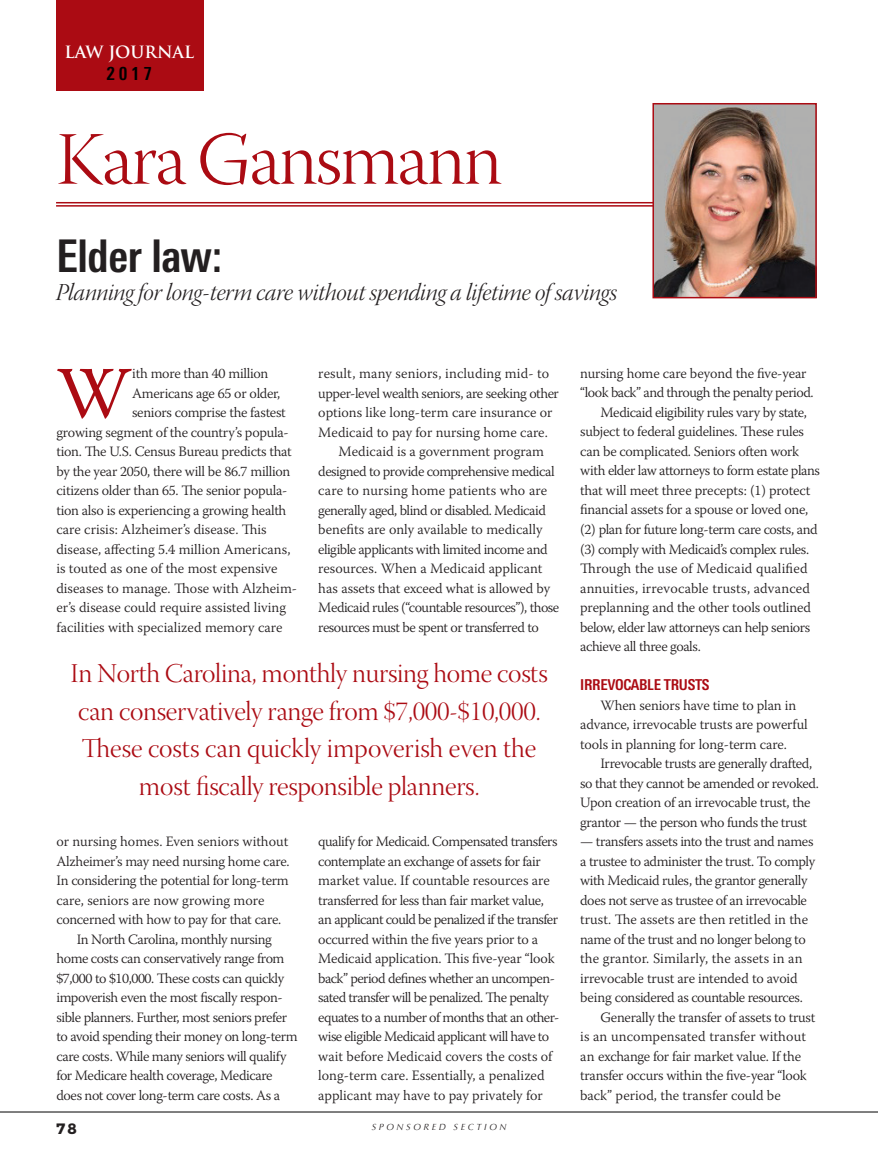
<style>
.page{position:relative;width:878px;height:1175px;background:#fff}
.page>*{position:absolute;margin:0;border:0;box-sizing:border-box;transform-origin:0 0}
.t1{font:75px "Warnock Pro Light Disp";letter-spacing:-.025em;color:#ab0b13}
.t2{font:73.5px "Warnock Pro";color:#ab0b13}
.t3{font:700 condensed 45px "Linotype Univers";letter-spacing:-.01em;color:#231f20}
.t4{font:27px/37.5px "Warnock Pro Light Disp";letter-spacing:-.01em;color:#ab0b13;text-align:center}
.t5{font:24px "Warnock Pro Light It Disp";letter-spacing:-.01em;color:#231f20}
.t6{font:700 condensed 18.3px "Linotype Univers";color:#000}
.t7{font:700 16.5px "Trajan Pro";color:#fff}
.t8{font:700 condensed 15px "Linotype Univers";letter-spacing:-.02em;color:#ab0b13}
.t9{font:700 15px "Montserrat";color:#231f20}
.t10{font:300 14.25px/19.5px "Warnock Pro";letter-spacing:-.02em;color:#231f20}
.t11{font:300 14.25px "Warnock Pro";color:#231f20}
.t12{font:300 14.25px "Warnock Pro";letter-spacing:.01em;color:#231f20}
.t13{font:italic 9px "Optima";letter-spacing:.295em;color:#231f20}
</style>
<div class="page">
<div style="left:56px;top:0;width:148px;height:90px;background:#ab0b13"></div>
<hr style="left:0;top:1111px;width:878px;height:1px;background:#000">
<img style="left:655px;top:106px;width:158px;height:189px">
<div style="left:652px;top:103px;width:164px;height:195px;border:2px solid #ab0b13"></div>
<hr style="left:56px;top:202px;width:597px;height:1px;background:#ab0b13">
<hr style="left:56px;top:205px;width:597px;height:2px;background:#ab0b13">
<p class="t7" style="left:64px;top:42px;width:130px">LAW JOURNAL</p>
<p class="t6" style="left:106px;top:63px;width:47px">2017</p>
<h1 class="t1" style="left:56px;top:119px;width:447px">Kara Gansmann</h1>
<h3 class="t3" style="left:56px;top:229px;width:168px">ELDER LAW:</h3>
<h3 class="t5" style="left:56px;top:279px;width:563px">Planning for long-term care without spending a lifetime of savings</h3>
<h2 class="t2" style="left:56px;top:349px;width:76px">W</h2>
<p class="t10" style="left:132px;top:363px;width:138px">ith more than 40 million</p>
<p class="t10" style="left:132px;top:383px;width:150px">Americans age 65 or older,</p>
<p class="t10" style="left:132px;top:402px;width:155px">seniors comprise the fastest</p>
<p class="t10" style="left:56px;top:422px;width:234px">growing segment of the country’s popula-</p>
<p class="t10" style="left:56px;top:441px;width:237px">tion. The U.S. Census Bureau predicts that</p>
<p class="t10" style="left:56px;top:461px;width:235px">by the year 2050, there will be 86.7 million</p>
<p class="t10" style="left:56px;top:480px;width:232px">citizens older than 65. The senior popula-</p>
<p class="t10" style="left:56px;top:500px;width:231px">tion also is experiencing a growing health</p>
<p class="t11" style="left:56px;top:521px;width:212px">care crisis: Alzheimer’s disease. This</p>
<p class="t11" style="left:56px;top:540px;width:236px">disease, affecting 5.4 million Americans,</p>
<p class="t11" style="left:56px;top:560px;width:222px">is touted as one of the most expensive</p>
<p class="t11" style="left:56px;top:579px;width:242px">diseases to manage. Those with Alzheim-</p>
<p class="t11" style="left:56px;top:599px;width:231px">er’s disease could require assisted living</p>
<p class="t11" style="left:56px;top:618px;width:228px">facilities with specialized memory care</p>
<p class="t12" style="left:318px;top:365px;width:232px">result, many seniors, including mid- to</p>
<p class="t10" style="left:318px;top:383px;width:242px">upper-level wealth seniors, are seeking other</p>
<p class="t11" style="left:318px;top:404px;width:236px">options like long-term care insurance or</p>
<p class="t11" style="left:318px;top:423px;width:231px">Medicaid to pay for nursing home care.</p>
<p class="t11" style="left:338px;top:443px;width:207px">Medicaid is a government program</p>
<p class="t10" style="left:318px;top:461px;width:238px">designed to provide comprehensive medical</p>
<p class="t12" style="left:318px;top:482px;width:230px">care to nursing home patients who are</p>
<p class="t10" style="left:318px;top:500px;width:229px">generally aged, blind or disabled. Medicaid</p>
<p class="t11" style="left:318px;top:521px;width:226px">benefits are only available to medically</p>
<p class="t10" style="left:318px;top:539px;width:231px">eligible applicants with limited income and</p>
<p class="t11" style="left:318px;top:560px;width:226px">resources. When a Medicaid applicant</p>
<p class="t10" style="left:318px;top:578px;width:233px">has assets that exceed what is allowed by</p>
<p class="t10" style="left:318px;top:597px;width:242px">Medicaid rules (“countable resources”), those</p>
<p class="t10" style="left:318px;top:617px;width:222px">resources must be spent or transferred to</p>
<h3 class="t4" style="left:71px;top:657px;width:479px">In North Carolina, monthly nursing home costs can conservatively range from $7,000-$10,000.<br>These costs can quickly impoverish even the most fiscally responsible planners.</h3>
<p class="t11" style="left:56px;top:833px;width:233px">or nursing homes. Even seniors without</p>
<p class="t10" style="left:56px;top:851px;width:235px">Alzheimer’s may need nursing home care.</p>
<p class="t10" style="left:56px;top:870px;width:234px">In considering the potential for long-term</p>
<p class="t11" style="left:56px;top:891px;width:209px">care, seniors are now growing more</p>
<p class="t10" style="left:56px;top:909px;width:226px">concerned with how to pay for that care.</p>
<p class="t10" style="left:77px;top:929px;width:197px">In North Carolina, monthly nursing</p>
<p class="t10" style="left:56px;top:948px;width:229px">home costs can conservatively range from</p>
<p class="t10" style="left:56px;top:968px;width:229px">$7,000 to $10,000. These costs can quickly</p>
<p class="t10" style="left:56px;top:987px;width:228px">impoverish even the most fiscally respon-</p>
<p class="t10" style="left:56px;top:1007px;width:232px">sible planners. Further, most seniors prefer</p>
<p class="t10" style="left:56px;top:1026px;width:243px">to avoid spending their money on long-term</p>
<p class="t10" style="left:56px;top:1046px;width:232px">care costs. While many seniors will qualify</p>
<p class="t10" style="left:56px;top:1065px;width:218px">for Medicare health coverage, Medicare</p>
<p class="t10" style="left:56px;top:1085px;width:225px">does not cover long-term care costs. As a</p>
<p class="t10" style="left:318px;top:831px;width:242px">qualify for Medicaid. Compensated transfers contemplate an exchange of assets for fair market value. If countable resources are transferred for less than fair market value, an applicant could be penalized if the transfer occurred within the five years prior to a Medicaid application. This five-year “look back” period defines whether an uncompen&shy;sated transfer will be penalized. The penalty equates to a number of months that an other&shy;wise eligible Medicaid applicant will have to wait before Medicaid covers the costs of long-term care. Essentially, a penalized applicant may have to pay privately for</p>
<p class="t9" style="left:56px;top:1119px;width:22px">78</p>
<p class="t13" style="left:372px;top:1121px;width:136px">SPONSORED SECTION</p>
<p class="t10" style="left:580px;top:363px;width:228px">nursing home care beyond the five-year</p>
<p class="t10" style="left:580px;top:383px;width:235px">“look back” and through the penalty period.</p>
<p class="t10" style="left:600px;top:402px;width:208px">Medicaid eligibility rules vary by state,</p>
<p class="t10" style="left:580px;top:422px;width:225px">subject to federal guidelines. These rules</p>
<p class="t10" style="left:580px;top:441px;width:220px">can be complicated. Seniors often work</p>
<p class="t10" style="left:580px;top:461px;width:241px">with elder law attorneys to form estate plans</p>
<p class="t10" style="left:580px;top:480px;width:232px">that will meet three precepts: (1) protect</p>
<p class="t10" style="left:580px;top:500px;width:230px">financial assets for a spouse or loved one,</p>
<p class="t10" style="left:580px;top:519px;width:239px">(2) plan for future long-term care costs, and</p>
<p class="t10" style="left:580px;top:539px;width:231px">(3) comply with Medicaid’s complex rules.</p>
<p class="t12" style="left:580px;top:560px;width:229px">Through the use of Medicaid qualified</p>
<p class="t12" style="left:580px;top:579px;width:231px">annuities, irrevocable trusts, advanced</p>
<p class="t10" style="left:580px;top:597px;width:232px">preplanning and the other tools outlined</p>
<p class="t10" style="left:580px;top:617px;width:231px">below, elder law attorneys can help seniors</p>
<p class="t10" style="left:580px;top:636px;width:122px">achieve all three goals.</p>
<p class="t8" style="left:580px;top:676px;width:131px">IRREVOCABLE TRUSTS</p>
<p class="t10" style="left:580px;top:695px;width:229px;text-indent:20px">When seniors have time to plan in advance, irrevocable trusts are powerful tools in planning for long-term care.</p>
<p class="t10" style="left:580px;top:753px;width:240px;text-indent:20px">Irrevocable trusts are generally drafted, so that they cannot be amended or revoked.<br>Upon creation of an irrevocable trust, the grantor — the person who funds the trust</p>
<p class="t10" style="left:580px;top:831px;width:235px">— transfers assets into the trust and names</p>
<p class="t10" style="left:580px;top:851px;width:236px">a trustee to administer the trust. To comply</p>
<p class="t10" style="left:580px;top:870px;width:229px">with Medicaid rules, the grantor generally</p>
<p class="t10" style="left:580px;top:890px;width:228px">does not serve as trustee of an irrevocable</p>
<p class="t11" style="left:580px;top:911px;width:229px">trust. The assets are then retitled in the</p>
<p class="t10" style="left:580px;top:929px;width:227px">name of the trust and no longer belong to</p>
<p class="t12" style="left:580px;top:950px;width:224px">the grantor. Similarly, the assets in an</p>
<p class="t10" style="left:580px;top:968px;width:219px">irrevocable trust are intended to avoid</p>
<p class="t10" style="left:580px;top:987px;width:224px">being considered as countable resources.</p>
<p class="t10" style="left:600px;top:1007px;width:216px">Generally the transfer of assets to trust</p>
<p class="t12" style="left:580px;top:1028px;width:227px">is an uncompensated transfer without</p>
<p class="t10" style="left:580px;top:1046px;width:222px">an exchange for fair market value. If the</p>
<p class="t10" style="left:580px;top:1065px;width:228px">transfer occurs within the five-year “look</p>
<p class="t11" style="left:580px;top:1086px;width:202px">back” period, the transfer could be</p>
</div>
